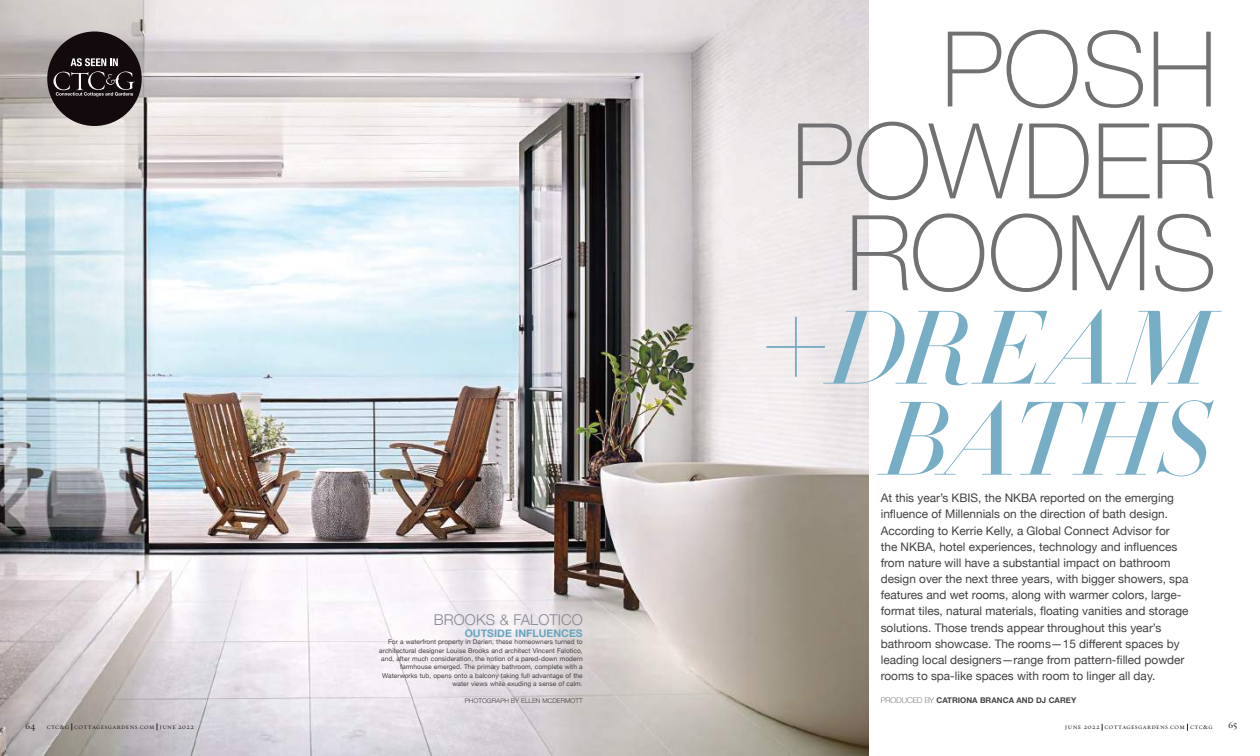
<style>
.page{position:relative;width:1260px;height:756px;background:#fff}
.page>*{position:absolute;margin:0;border:0;box-sizing:border-box;transform-origin:0 0}
.t1{font:italic 300 186.29px "HTF Didot L42";color:#77adc5}
.t2{font:112.35px/91.9px "Helvetica Neue H35";color:#717072;text-align:right}
.t3{font:italic 300 102.64px/91px "HTF Didot L42";color:#77adc5;text-align:center}
.t4{font:300 14.88px "Helvetica Neue";letter-spacing:.005em;color:#868892}
.t5{font:11.81px/16.2px "Helvetica Neue";color:#444041}
.t6{font:700 10.5px "Helvetica Neue";letter-spacing:.005em;color:#69a6bf}
.t7{font:9.62px "Requiem Text HTF Roman";color:#241f1f}
.t8{font:700 7.88px "Helvetica Neue";letter-spacing:.01em;color:#444041}
.t9{font:7px "Requiem Text HTF Small Caps";letter-spacing:.05em;color:#241f1f}
.t10{font:6.56px/8.3px "Helvetica Neue";letter-spacing:.01em;color:#444041;text-align:right}
.t11{font:300 6.56px "Helvetica Neue";color:#444041}
.s1{font-weight:100}
.s2{font-family:"Requiem Text HTF Roman";font-size:9.62px}
</style>
<div class="page">
<img style="left:0;top:0;width:868px;height:756px">
<div style="left:47px;top:32px;width:95px;height:94px;background:#120a0d;border-radius:50%"></div>
<svg style="left:53px;top:58px;width:82px;height:38px"></svg>
<p class="t4" style="left:434px;top:607px;width:150px">BROOKS &amp; FALOTICO</p>
<p class="t6" style="left:465px;top:625px;width:120px">OUTSIDE INFLUENCES</p>
<p class="t10" style="left:379px;top:638px;width:205px">For a waterfront property in Darien, these homeowners turned to architectural designer Louise Brooks and architect Vincent Falotico, and, after much consideration, the notion of a pared-down modern farmhouse emerged. The primary bathroom, complete with a Waterworks tub, opens onto a balcony taking full advantage of the water views while exuding a sense of calm.</p>
<p class="t11" style="left:465px;top:695px;width:119px">PHOTOGRAPH BY ELLEN MCDERMOTT</p>
<h2 class="t2" style="left:791px;top:32px;width:427px">POSH<br>POWDER<br>ROOMS</h2>
<h3 class="t3" style="left:829px;top:301px;width:385px">DREAM<br>BATHS</h3>
<h1 class="t1" style="left:757px;top:185px;width:79px">+</h1>
<p class="t5" style="left:881px;top:491px;width:309px">At this year’s KBIS, the NKBA reported on the emerging influence of Millennials on the direction of bath design.<br>According to Kerrie Kelly, a Global Connect Advisor for the NKBA, hotel experiences, technology and influences from nature will have a substantial impact on bathroom design over the next three years, with bigger showers, spa features and wet rooms, along with warmer colors, large&shy;format tiles, natural materials, floating vanities and storage solutions. Those trends appear throughout this year’s bathroom showcase. The rooms—15 different spaces by leading local designers—range from pattern-filled powder rooms to spa-like spaces with room to linger all day.</p>
<p class="t8" style="left:881px;top:694px;width:197px"><span class="s1">PRODUCED BY</span> CATRIONA BRANCA AND DJ CAREY</p>
<p class="t9" style="left:25px;top:722px;width:170px"><span class="s2">64</span> ctc&amp;g cottagesgardens.com june 2022</p>
<p class="t9" style="left:1065px;top:723px;width:149px">june 2022 cottagesgardens.com ctc&amp;g</p>
<p class="t7" style="left:1228px;top:720px;width:11px">65</p>
</div>
